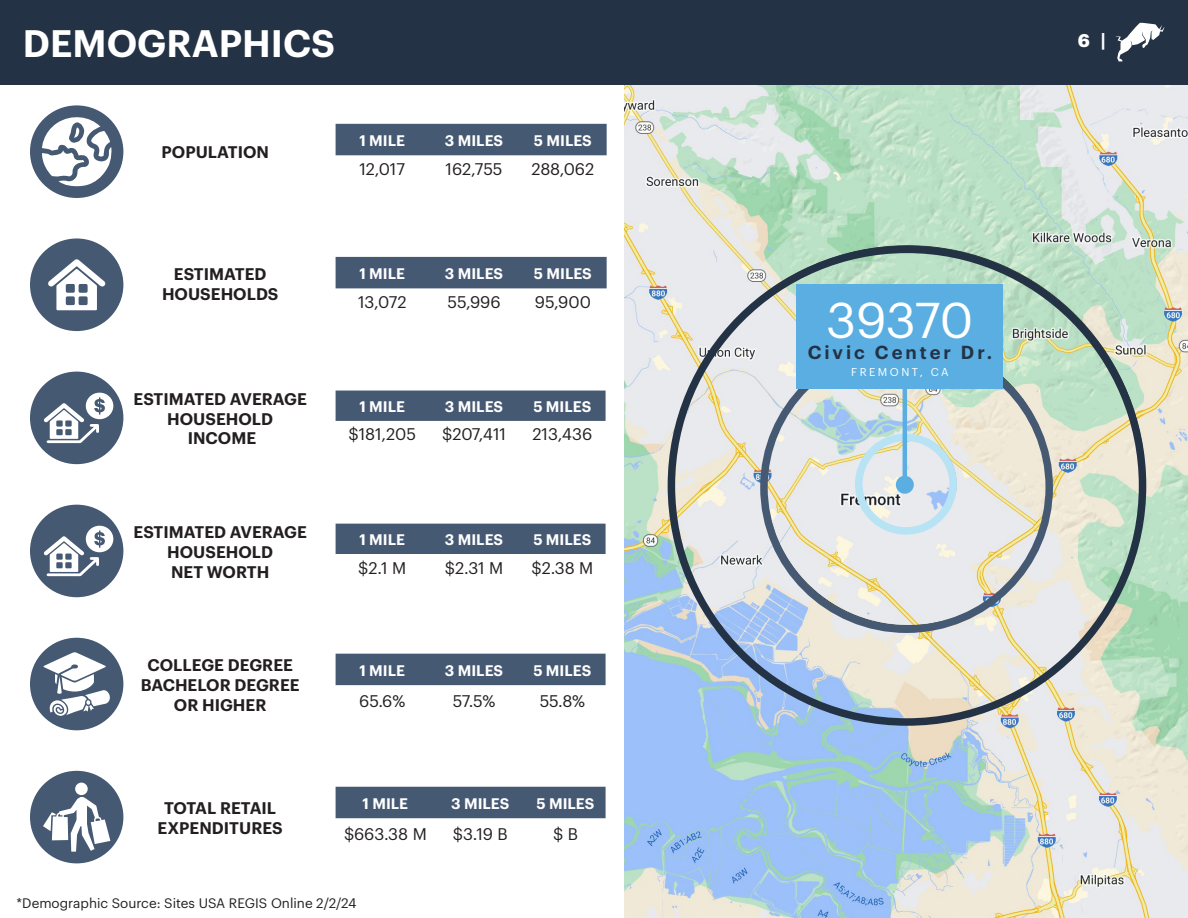
<style>
.page{position:relative;width:1188px;height:918px;background:#fff}
.page>*{position:absolute;margin:0;border:0;box-sizing:border-box;transform-origin:0 0}
.t1{font:49.2px "Graphik";letter-spacing:-.015em;color:#fff}
.t2{font:600 37.5px "Graphik";color:#fff}
.t3{font:600 18.45px "Graphik";letter-spacing:.16em;color:#243245}
.t4{font:700 18px "Graphik";color:#fff}
.t5{font:600 16.5px "Graphik";color:#231f20}
.t6{font:16.5px "Graphik";color:#231f20}
.t7{font:600 15px "Graphik";color:#fff}
.t8{font:13.5px "Graphik";color:#231f20}
.t9{font:11.1px "Graphik";letter-spacing:.22em;color:#fff}
</style>
<div class="page">
<img style="left:624px;top:85px;width:564px;height:833px">
<div style="left:760px;top:342px;width:293px;height:291px;border:8px solid #465973;border-radius:50%"></div>
<div style="left:855px;top:434px;width:102px;height:101px;border:8px solid #b7e3f5;border-radius:50%"></div>
<div style="left:336px;top:787px;width:270px;height:31px;background:#465973"></div>
<div style="left:30px;top:771px;width:93px;height:92px;background:#465973;border-radius:50%"></div>
<div style="left:75px;top:783px;width:13px;height:12px;background:#fff;border-radius:50%"></div>
<svg style="left:43px;top:795px;width:67px;height:57px"></svg>
<div style="left:336px;top:654px;width:270px;height:31px;background:#465973"></div>
<div style="left:30px;top:638px;width:93px;height:92px;background:#465973;border-radius:50%"></div>
<svg style="left:44px;top:652px;width:66px;height:64px"></svg>
<div style="left:336px;top:524px;width:270px;height:30px;background:#465973"></div>
<div style="left:30px;top:505px;width:93px;height:92px;background:#465973;border-radius:50%"></div>
<div style="left:86px;top:526px;width:27px;height:26px;background:#fff;border-radius:50%"></div>
<svg style="left:44px;top:530px;width:61px;height:46px"></svg>
<div style="left:336px;top:391px;width:270px;height:30px;background:#465973"></div>
<div style="left:30px;top:372px;width:93px;height:92px;background:#465973;border-radius:50%"></div>
<div style="left:86px;top:393px;width:27px;height:26px;background:#fff;border-radius:50%"></div>
<svg style="left:44px;top:397px;width:61px;height:46px"></svg>
<div style="left:30px;top:238px;width:93px;height:93px;background:#465973;border-radius:50%"></div>
<svg style="left:48px;top:259px;width:58px;height:51px"></svg>
<div style="left:336px;top:257px;width:271px;height:31px;background:#465973"></div>
<div style="left:336px;top:124px;width:271px;height:31px;background:#465973"></div>
<div style="left:30px;top:105px;width:93px;height:93px;background:#465973;border-radius:50%"></div>
<svg style="left:41px;top:114px;width:71px;height:73px"></svg>
<div style="left:0;top:0;width:1188px;height:84px;background:#243245"></div>
<svg style="left:1115px;top:23px;width:49px;height:39px"></svg>
<hr style="left:903px;top:365px;width:4px;height:120px;background:#5aaee1">
<div style="left:896px;top:476px;width:18px;height:18px;background:#5aaee1;border-radius:50%"></div>
<div style="left:796px;top:285px;width:207px;height:104px;background:#5aaee1"></div>
<p class="t2" style="left:23px;top:15px;width:314px">DEMOGRAPHICS</p>
<p class="t5" style="left:162px;top:139px;width:109px">POPULATION</p>
<p class="t7" style="left:359px;top:129px;width:47px">1 MILE</p>
<p class="t7" style="left:445px;top:129px;width:60px">3 MILES</p>
<p class="t7" style="left:534px;top:129px;width:60px">5 MILES</p>
<p class="t6" style="left:359px;top:156px;width:47px">12,017</p>
<p class="t6" style="left:446px;top:156px;width:59px">162,755</p>
<p class="t6" style="left:532px;top:156px;width:64px">288,062</p>
<p class="t5" style="left:174px;top:262px;width:94px">ESTIMATED</p>
<p class="t5" style="left:162px;top:281px;width:118px">HOUSEHOLDS</p>
<p class="t5" style="left:134px;top:386px;width:175px">ESTIMATED AVERAGE</p>
<p class="t5" style="left:167px;top:406px;width:107px">HOUSEHOLD</p>
<p class="t5" style="left:188px;top:426px;width:70px">INCOME</p>
<p class="t5" style="left:134px;top:519px;width:175px">ESTIMATED AVERAGE</p>
<p class="t5" style="left:167px;top:539px;width:107px">HOUSEHOLD</p>
<p class="t5" style="left:171px;top:559px;width:100px">NET WORTH</p>
<p class="t5" style="left:147px;top:652px;width:147px">COLLEGE DEGREE</p>
<p class="t5" style="left:141px;top:672px;width:160px">BACHELOR DEGREE</p>
<p class="t5" style="left:174px;top:692px;width:94px">OR HIGHER</p>
<p class="t5" style="left:164px;top:795px;width:113px">TOTAL RETAIL</p>
<p class="t5" style="left:158px;top:815px;width:127px">EXPENDITURES</p>
<p class="t7" style="left:359px;top:262px;width:47px">1 MILE</p>
<p class="t7" style="left:445px;top:262px;width:60px">3 MILES</p>
<p class="t7" style="left:534px;top:262px;width:60px">5 MILES</p>
<p class="t6" style="left:358px;top:290px;width:50px">13,072</p>
<p class="t6" style="left:447px;top:290px;width:55px">55,996</p>
<p class="t6" style="left:535px;top:290px;width:58px">95,900</p>
<p class="t7" style="left:359px;top:395px;width:47px">1 MILE</p>
<p class="t7" style="left:445px;top:395px;width:60px">3 MILES</p>
<p class="t7" style="left:533px;top:395px;width:60px">5 MILES</p>
<p class="t6" style="left:348px;top:422px;width:69px">$181,205</p>
<p class="t6" style="left:442px;top:422px;width:66px">$207,411</p>
<p class="t6" style="left:533px;top:422px;width:61px">213,436</p>
<p class="t7" style="left:359px;top:528px;width:47px">1 MILE</p>
<p class="t7" style="left:445px;top:528px;width:60px">3 MILES</p>
<p class="t7" style="left:533px;top:528px;width:60px">5 MILES</p>
<p class="t6" style="left:358px;top:555px;width:49px">$2.1 M</p>
<p class="t6" style="left:445px;top:555px;width:60px">$2.31 M</p>
<p class="t6" style="left:531px;top:555px;width:64px">$2.38 M</p>
<p class="t7" style="left:359px;top:659px;width:47px">1 MILE</p>
<p class="t7" style="left:445px;top:659px;width:60px">3 MILES</p>
<p class="t7" style="left:533px;top:659px;width:60px">5 MILES</p>
<p class="t6" style="left:359px;top:688px;width:48px">65.6%</p>
<p class="t6" style="left:453px;top:688px;width:44px">57.5%</p>
<p class="t6" style="left:540px;top:688px;width:47px">55.8%</p>
<p class="t7" style="left:363px;top:792px;width:47px">1 MILE</p>
<p class="t7" style="left:451px;top:792px;width:60px">3 MILES</p>
<p class="t7" style="left:536px;top:792px;width:60px">5 MILES</p>
<p class="t6" style="left:344px;top:821px;width:84px">$663.38 M</p>
<p class="t6" style="left:453px;top:821px;width:56px">$3.19 B</p>
<p class="t6" style="left:553px;top:821px;width:26px">$ B</p>
<p class="t8" style="left:17px;top:893px;width:341px">*Demographic Source: Sites USA REGIS Online 2/2/24</p>
<p class="t4" style="left:1078px;top:27px;width:29px">6 |</p>
<p class="t1" style="left:826px;top:283px;width:148px">39370</p>
<p class="t3" style="left:808px;top:338px;width:186px">Civic Center Dr.</p>
<p class="t9" style="left:851px;top:364px;width:99px">FREMONT, CA</p>
</div>
